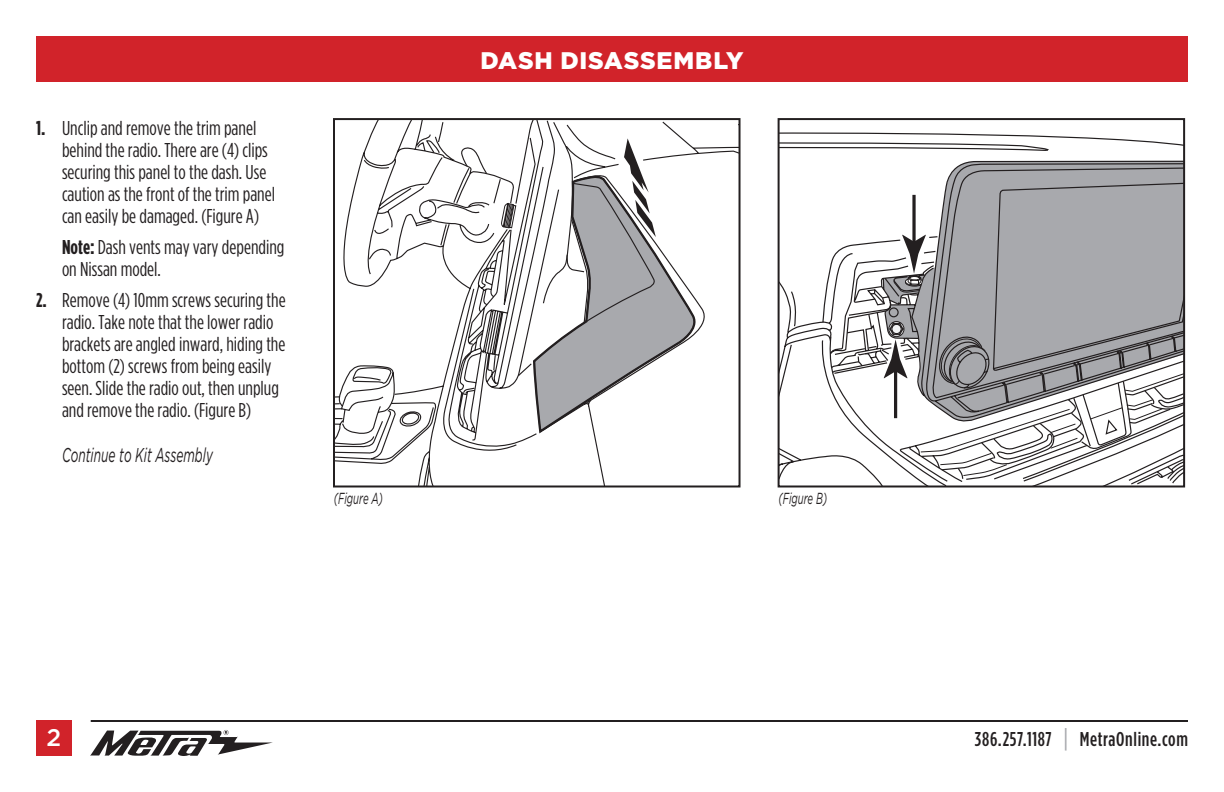
<style>
.page{position:relative;width:1224px;height:792px;background:#fff}
.page>*{position:absolute;margin:0;border:0;box-sizing:border-box;transform-origin:0 0}
.t1{font:900 24px "Gotham";letter-spacing:.03em;color:#fff}
.t2{font:500 24px "Gotham";color:#fff}
.t3{font:20px/22px "Gotham Condensed";color:#231f20}
.t4{font:500 20px "Gotham Condensed";letter-spacing:.03em;color:#231f20}
.t5{font:italic 20px "Gotham";color:#231f20;scale:.6 1}
.t6{font:italic 16px "Gotham";color:#231f20;scale:.6 1}
.s1{font-weight:700}
.s2{font-size:26px;color:#a8a9ad}
</style>
<div class="page">
<div style="left:36px;top:36px;width:1152px;height:45px;background:#d1232a"></div>
<svg style="left:90px;top:730px;width:183px;height:26px"></svg>
<hr style="left:91px;top:720px;width:1097px;height:2px;background:#231f20">
<div style="left:36px;top:720px;width:36px;height:36px;background:#d1232a"></div>
<svg style="left:336px;top:121px;width:402px;height:363px"></svg>
<svg style="left:374px;top:147px;width:215px;height:177px"></svg>
<svg style="left:517px;top:176px;width:183px;height:257px"></svg>
<svg style="left:624px;top:138px;width:32px;height:99px"></svg>
<div style="left:333px;top:118px;width:408px;height:369px;border:2px solid #231f20"></div>
<svg style="left:781px;top:132px;width:401px;height:352px"></svg>
<svg style="left:830px;top:160px;width:352px;height:263px"></svg>
<svg style="left:912px;top:195px;width:4px;height:40px"></svg>
<svg style="left:884px;top:235px;width:298px;height:249px"></svg>
<div style="left:778px;top:118px;width:407px;height:369px;border:2px solid #231f20"></div>
<p class="t3" style="left:62px;top:117px;width:215px;text-indent:-26px"><span class="s1">1.</span> Unclip and remove the trim panel behind the radio. There are (4) clips securing this panel to the dash. Use caution as the front of the trim panel can easily be damaged. (Figure A)</p>
<p class="t3" style="left:62px;top:236px;width:224px"><span class="s1">Note:</span> Dash vents may vary depending on Nissan model.</p>
<p class="t3" style="left:62px;top:289px;width:225px;text-indent:-26px"><span class="s1">2.</span> Remove (4) 10mm screws securing the radio. Take note that the lower radio brackets are angled inward, hiding the bottom (2) screws from being easily seen. Slide the radio out, then unplug and remove the radio. (Figure B)</p>
<p class="t5" style="left:62px;top:444px;width:253px">Continue to Kit Assembly</p>
<p class="t1" style="left:480px;top:46px;width:265px">DASH DISASSEMBLY</p>
<p class="t6" style="left:334px;top:489px;width:83px">(Figure A)</p>
<p class="t6" style="left:779px;top:489px;width:83px">(Figure B)</p>
<p class="t2" style="left:47px;top:724px;width:16px">2</p>
<p class="t4" style="left:975px;top:728px;width:215px">386.257.1187 <span class="s2">|</span> MetraOnline.com</p>
</div>
